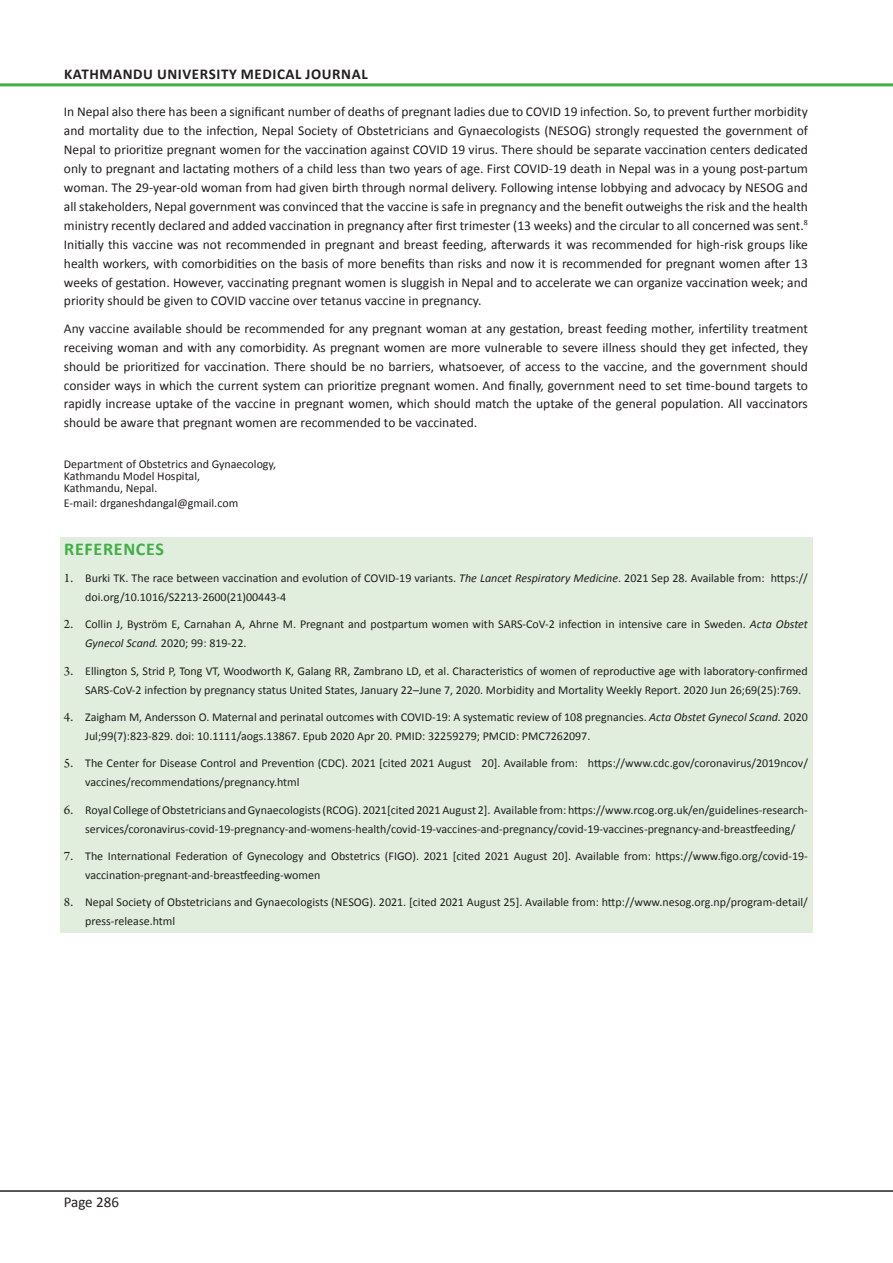
<style>
.page{position:relative;width:893px;height:1263px;background:#fff}
.page>*{position:absolute;margin:0;border:0;box-sizing:border-box;transform-origin:0 0}
.Normal_Text{font:700 18px "Calibri";letter-spacing:.04em;color:#40ae49}
.Heading_2_-_Sub_head{font:700 15px "Calibri";letter-spacing:.04em;color:#231f20}
.Normal_Text-2{font:15px "Calibri";color:#231f20}
.Normal_Text-3{font:13.5px/18.9px "Calibri";color:#231f20;text-align:justify}
.Refrence_Text{font:12px/18.9px "Calibri";color:#231f20}
.Author_Name{font:12px/12px "Calibri";color:#231f20}
.s1{font-family:"Arno Pro";font-size:13.5px}
.s2{font-style:italic}
</style>
<div class="page">
<hr style="left:0;top:1190px;width:893px;height:2px;background:#231f20">
<hr style="left:0;top:83px;width:893px;height:3px;background:#40ae49">
<div style="left:60px;top:537px;width:752px;height:395px;background:#e1eedd"></div>
<p class="Heading_2_-_Sub_head" style="left:64px;top:64px;width:305px">KATHMANDU UNIVERSITY MEDICAL JOURNAL</p>
<p class="Normal_Text-3" style="left:64px;top:103px;width:745px">In Nepal also there has been a significant number of deaths of pregnant ladies due to COVID 19 infection. So, to prevent further morbidity and mortality due to the infection, Nepal Society of Obstetricians and Gynaecologists (NESOG) strongly requested the government of Nepal to prioritize pregnant women for the vaccination against COVID 19 virus. There should be separate vaccination centers dedicated only to pregnant and lactating mothers of a child less than two years of age. First COVID-19 death in Nepal was in a young post-partum woman. The 29-year-old woman from had given birth through normal delivery. Following intense lobbying and advocacy by NESOG and all stakeholders, Nepal government was convinced that the vaccine is safe in pregnancy and the benefit outweighs the risk and the health ministry recently declared and added vaccination in pregnancy after first trimester (13 weeks) and the circular to all concerned was sent.<sup>8<br></sup>Initially this vaccine was not recommended in pregnant and breast feeding, afterwards it was recommended for high-risk groups like health workers, with comorbidities on the basis of more benefits than risks and now it is recommended for pregnant women after 13 weeks of gestation. However, vaccinating pregnant women is sluggish in Nepal and to accelerate we can organize vaccination week; and priority should be given to COVID vaccine over tetanus vaccine in pregnancy.</p>
<p class="Normal_Text-3" style="left:64px;top:319px;width:745px">Any vaccine available should be recommended for any pregnant woman at any gestation, breast feeding mother, infertility treatment receiving woman and with any comorbidity. As pregnant women are more vulnerable to severe illness should they get infected, they should be prioritized for vaccination. There should be no barriers, whatsoever, of access to the vaccine, and the government should consider ways in which the current system can prioritize pregnant women. And finally, government need to set time-bound targets to rapidly increase uptake of the vaccine in pregnant women, which should match the uptake of the general population. All vaccinators should be aware that pregnant women are recommended to be vaccinated.</p>
<p class="Author_Name" style="left:64px;top:458px;width:214px">Department of Obstetrics and Gynaecology,<br>Kathmandu Model Hospital,<br>Kathmandu, Nepal.</p>
<p class="Author_Name" style="left:64px;top:497px;width:176px">E-mail: drganeshdangal@gmail.com</p>
<p class="Normal_Text" style="left:64px;top:537px;width:101px">REFERENCES</p>
<p class="Refrence_Text" style="left:85px;top:569px;width:724px;text-indent:-21px"><span class="s1">1.</span> Burki TK. The race between vaccination and evolution of COVID-19 variants. <span class="s2">The Lancet Respiratory Medicine</span>. 2021 Sep 28. Available from: https:// doi.org/10.1016/S2213-2600(21)00443-4</p>
<p class="Refrence_Text" style="left:85px;top:615px;width:724px;text-indent:-21px"><span class="s1">2.</span> Collin J, Byström E, Carnahan A, Ahrne M. Pregnant and postpartum women with SARS-CoV-2 infection in intensive care in Sweden. <span class="s2">Acta Obstet<br>Gynecol Scand.</span> 2020; 99: 819-22.</p>
<p class="Refrence_Text" style="left:85px;top:661px;width:724px;text-indent:-21px"><span class="s1">3.</span> Ellington S, Strid P, Tong VT, Woodworth K, Galang RR, Zambrano LD, et al. Characteristics of women of reproductive age with laboratory-confirmed<br>SARS-CoV-2 infection by pregnancy status United States, January 22–June 7, 2020. Morbidity and Mortality Weekly Report. 2020 Jun 26;69(25):769.</p>
<p class="Refrence_Text" style="left:85px;top:708px;width:724px;text-indent:-21px"><span class="s1">4.</span> Zaigham M, Andersson O. Maternal and perinatal outcomes with COVID-19: A systematic review of 108 pregnancies. <span class="s2">Acta Obstet Gynecol Scand.</span> 2020<br>Jul;99(7):823-829. doi: 10.1111/aogs.13867. Epub 2020 Apr 20. PMID: 32259279; PMCID: PMC7262097.</p>
<p class="Refrence_Text" style="left:85px;top:754px;width:724px;text-indent:-21px"><span class="s1">5.</span> The Center for Disease Control and Prevention (CDC). 2021 [cited 2021 August 20]. Available from: https://www.cdc.gov/coronavirus/2019ncov/ vaccines/recommendations/pregnancy.html</p>
<p class="Refrence_Text" style="left:85px;top:800px;width:724px;text-indent:-21px"><span class="s1">6.</span> Royal College of Obstetricians and Gynaecologists (RCOG). 2021[cited 2021 August 2]. Available from: https://www.rcog.org.uk/en/guidelines-research&shy;services/coronavirus-covid-19-pregnancy-and-womens-health/covid-19-vaccines-and-pregnancy/covid-19-vaccines-pregnancy-and-breastfeeding/</p>
<p class="Refrence_Text" style="left:85px;top:846px;width:724px;text-indent:-21px"><span class="s1">7.</span> The International Federation of Gynecology and Obstetrics (FIGO). 2021 [cited 2021 August 20]. Available from: https://www.figo.org/covid-19- vaccination-pregnant-and-breastfeeding-women</p>
<p class="Refrence_Text" style="left:85px;top:893px;width:724px;text-indent:-21px"><span class="s1">8.</span> Nepal Society of Obstetricians and Gynaecologists (NESOG). 2021. [cited 2021 August 25]. Available from: http://www.nesog.org.np/program-detail/ press-release.html</p>
<p class="Normal_Text-2" style="left:64px;top:1193px;width:57px">Page 286</p>
</div>
